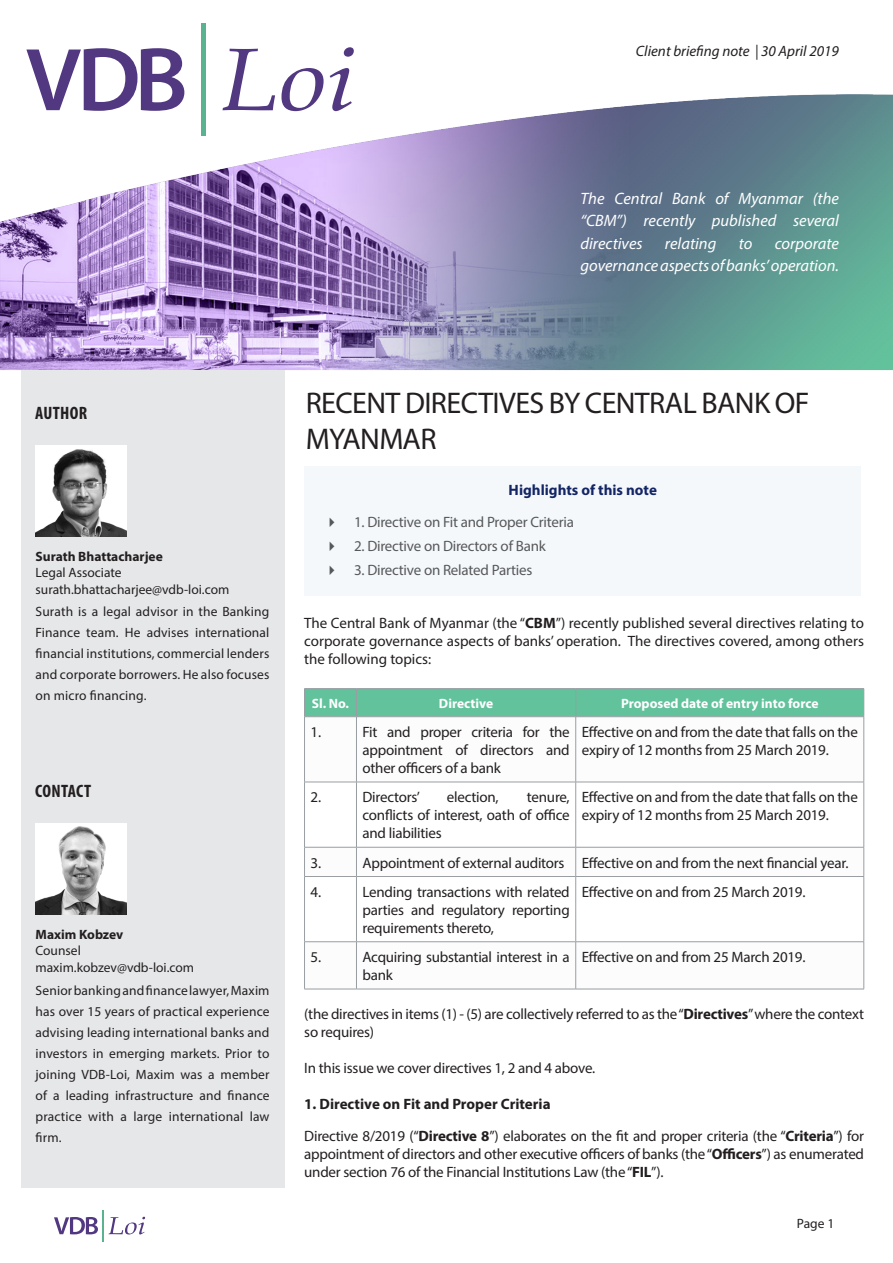
<style>
.page{position:relative;width:893px;height:1263px;background:#fff}
.page>*{position:absolute;margin:0;border:0;box-sizing:border-box;transform-origin:0 0}
.t1{font:30px/36px "Myriad Pro";letter-spacing:-.02em;color:#231f20}
.t2{font:700 condensed 18px "Myriad Pro";letter-spacing:.02em;color:#231f20}
.t3{font:italic 16.5px/22.5px "Myriad Pro";color:#fff;text-align:justify}
.Normal_Para{font:15px/18px "Myriad Pro";letter-spacing:-.015em;color:#231f20;text-align:justify}
.t4{font:15px "Myriad Pro";letter-spacing:-.015em;color:#57585a}
.header_1{font:700 15px "Myriad Pro";color:#231f20}
.t5{font:italic 15px "Myriad Pro";color:#231f20}
.Highlights_Title{font:700 15px "Myriad Pro";color:#132565}
.Normal_Para-2{font:13.5px/21px "Myriad Pro";letter-spacing:.005em;color:#231f20;text-align:justify}
.CellHeaderText{font:700 13.5px "Myriad Pro";color:#fff}
.t6{font:700 13.5px "Myriad Pro";color:#231f20}
.s1{font-weight:700}
</style>
<div class="page">
<svg style="left:54px;top:1217px;width:44px;height:17px"></svg>
<hr style="left:103px;top:1210px;width:1px;height:31px;background:#59b390">
<svg style="left:109px;top:1217px;width:36px;height:17px"></svg>
<img style="left:0;top:48px;width:893px;height:339px">
<div style="left:304px;top:466px;width:556px;height:130px;background:#f5f8fb"></div>
<svg style="left:26px;top:48px;width:158px;height:63px"></svg>
<div style="left:201px;top:23px;width:5px;height:112px;background:#59b390"></div>
<svg style="left:223px;top:49px;width:52px;height:61px"></svg>
<svg style="left:281px;top:68px;width:43px;height:43px"></svg>
<svg style="left:330px;top:47px;width:24px;height:64px"></svg>
<div style="left:21px;top:370px;width:263px;height:818px;background:#e6e7e9"></div>
<img style="left:36px;top:824px;width:90px;height:90px">
<img style="left:36px;top:446px;width:90px;height:90px">
<svg style="left:305px;top:717px;width:559px;height:272px"></svg>
<hr style="left:304px;top:688px;width:52px;height:1px;background:#999ea3">
<hr style="left:356px;top:688px;width:220px;height:1px;background:#999ea3">
<hr style="left:576px;top:688px;width:288px;height:1px;background:#999ea3">
<div style="left:304px;top:689px;width:561px;height:28px;background:#61c29c"></div>
<hr style="left:304px;top:716px;width:52px;height:1px;background:#999ea3">
<hr style="left:304px;top:717px;width:1px;height:65px;background:#999ea3">
<hr style="left:356px;top:716px;width:220px;height:1px;background:#999ea3">
<hr style="left:356px;top:717px;width:1px;height:65px;background:#999ea3">
<hr style="left:576px;top:716px;width:288px;height:1px;background:#999ea3">
<hr style="left:575px;top:717px;width:1px;height:65px;background:#999ea3">
<hr style="left:864px;top:717px;width:1px;height:65px;background:#999ea3">
<hr style="left:304px;top:782px;width:52px;height:1px;background:#999ea3">
<hr style="left:304px;top:782px;width:1px;height:65px;background:#999ea3">
<hr style="left:356px;top:782px;width:220px;height:1px;background:#999ea3">
<hr style="left:356px;top:782px;width:1px;height:65px;background:#999ea3">
<hr style="left:576px;top:782px;width:288px;height:1px;background:#999ea3">
<hr style="left:575px;top:782px;width:1px;height:65px;background:#999ea3">
<hr style="left:864px;top:782px;width:1px;height:65px;background:#999ea3">
<hr style="left:304px;top:847px;width:52px;height:1px;background:#999ea3">
<svg style="left:304px;top:847px;width:1px;height:29px"></svg>
<hr style="left:356px;top:847px;width:220px;height:1px;background:#999ea3">
<svg style="left:356px;top:847px;width:1px;height:29px"></svg>
<hr style="left:576px;top:847px;width:288px;height:1px;background:#999ea3">
<svg style="left:575px;top:847px;width:1px;height:29px"></svg>
<svg style="left:864px;top:847px;width:1px;height:29px"></svg>
<hr style="left:304px;top:876px;width:52px;height:1px;background:#999ea3">
<hr style="left:304px;top:877px;width:1px;height:64px;background:#999ea3">
<hr style="left:356px;top:876px;width:220px;height:1px;background:#999ea3">
<hr style="left:356px;top:877px;width:1px;height:64px;background:#999ea3">
<hr style="left:576px;top:876px;width:288px;height:1px;background:#999ea3">
<hr style="left:575px;top:877px;width:1px;height:64px;background:#999ea3">
<hr style="left:864px;top:877px;width:1px;height:64px;background:#999ea3">
<hr style="left:304px;top:941px;width:52px;height:1px;background:#999ea3">
<hr style="left:304px;top:942px;width:1px;height:47px;background:#999ea3">
<hr style="left:356px;top:941px;width:220px;height:1px;background:#999ea3">
<hr style="left:356px;top:942px;width:1px;height:47px;background:#999ea3">
<hr style="left:576px;top:941px;width:288px;height:1px;background:#999ea3">
<hr style="left:575px;top:942px;width:1px;height:47px;background:#999ea3">
<hr style="left:864px;top:942px;width:1px;height:47px;background:#999ea3">
<hr style="left:304px;top:989px;width:52px;height:1px;background:#999ea3">
<hr style="left:356px;top:989px;width:220px;height:1px;background:#999ea3">
<hr style="left:576px;top:989px;width:288px;height:1px;background:#999ea3">
<p class="t5" style="left:636px;top:41px;width:204px">Client briefing note | 30 April 2019</p>
<p class="t2" style="left:35px;top:401px;width:54px">AUTHOR</p>
<p class="t3" style="left:580px;top:187px;width:260px">The Central Bank of Myanmar (the “CBM”) recently published several directives</p>
<p class="t3" style="left:665px;top:232px;width:53px">relating</p>
<p class="t3" style="left:739px;top:232px;width:15px">to</p>
<p class="t3" style="left:580px;top:232px;width:260px;text-align:right">corporate<br>governance aspects of banks’ operation.</p>
<p class="t1" style="left:306px;top:384px;width:505px">RECENT DIRECTIVES BY CENTRAL BANK OF<br>MYANMAR</p>
<p class="Highlights_Title" style="left:509px;top:480px;width:150px">Highlights of this note</p>
<p class="t4" style="left:354px;top:512px;width:221px">1. Directive on Fit and Proper Criteria</p>
<p class="t4" style="left:354px;top:536px;width:193px">2. Directive on Directors of Bank</p>
<p class="t4" style="left:354px;top:560px;width:180px">3. Directive on Related Parties</p>
<p class="t6" style="left:36px;top:548px;width:129px">Surath Bhattacharjee</p>
<p class="Normal_Para-2" style="left:36px;top:562px;width:88px">Legal Associate</p>
<p class="Normal_Para-2" style="left:36px;top:578px;width:195px">surath.bhattacharjee@vdb-loi.com</p>
<p class="Normal_Para-2" style="left:36px;top:601px;width:235px">Surath is a legal advisor in the Banking Finance team. He advises international financial institutions, commercial lenders and corporate borrowers. He also focuses on micro financing.</p>
<p class="Normal_Para" style="left:304px;top:614px;width:561px">The Central Bank of Myanmar (the “<span class="s1">CBM</span>”) recently published several directives relating to corporate governance aspects of banks’ operation. The directives covered, among others the following topics:</p>
<p class="CellHeaderText" style="left:312px;top:694px;width:39px">Sl. No.</p>
<p class="CellHeaderText" style="left:439px;top:694px;width:56px">Directive</p>
<p class="CellHeaderText" style="left:621px;top:694px;width:199px">Proposed date of entry into force</p>
<p class="Normal_Para" style="left:311px;top:723px;width:12px">1.</p>
<p class="Normal_Para" style="left:362px;top:723px;width:209px">Fit and proper criteria for the appointment of directors and other officers of a bank</p>
<p class="Normal_Para" style="left:582px;top:723px;width:278px">Effective on and from the date that falls on the expiry of 12 months from 25 March 2019.</p>
<p class="Normal_Para" style="left:311px;top:788px;width:12px">2.</p>
<p class="Normal_Para" style="left:362px;top:788px;width:59px">Directors’</p>
<p class="Normal_Para" style="left:447px;top:788px;width:53px">election,</p>
<p class="t2" style="left:35px;top:779px;width:58px">CONTACT</p>
<p class="Normal_Para" style="left:362px;top:788px;width:209px;text-indent:164px">tenure, conflicts of interest, oath of office and liabilities</p>
<p class="Normal_Para" style="left:582px;top:788px;width:278px">Effective on and from the date that falls on the expiry of 12 months from 25 March 2019.</p>
<p class="t6" style="left:36px;top:926px;width:89px">Maxim Kobzev</p>
<p class="Normal_Para-2" style="left:36px;top:940px;width:47px">Counsel</p>
<p class="Normal_Para-2" style="left:36px;top:956px;width:160px">maxim.kobzev@vdb-loi.com</p>
<p class="Normal_Para-2" style="left:36px;top:980px;width:236px">Senior banking and finance lawyer, Maxim has over 15 years of practical experience advising leading international banks and investors in emerging markets. Prior to joining VDB-Loi, Maxim was a member of a leading infrastructure and finance practice with a large international law firm.</p>
<p class="Normal_Para" style="left:311px;top:853px;width:12px">3.</p>
<p class="Normal_Para" style="left:362px;top:853px;width:204px">Appointment of external auditors</p>
<p class="Normal_Para" style="left:582px;top:853px;width:268px">Effective on and from the next financial year.</p>
<p class="Normal_Para" style="left:311px;top:882px;width:12px">4.</p>
<p class="Normal_Para" style="left:362px;top:882px;width:209px">Lending transactions with related parties and regulatory reporting requirements thereto,</p>
<p class="Normal_Para" style="left:582px;top:882px;width:225px">Effective on and from 25 March 2019.</p>
<p class="Normal_Para" style="left:311px;top:948px;width:12px">5.</p>
<p class="Normal_Para" style="left:362px;top:948px;width:209px">Acquiring substantial interest in a bank</p>
<p class="Normal_Para" style="left:582px;top:948px;width:225px">Effective on and from 25 March 2019.</p>
<p class="Normal_Para" style="left:304px;top:1005px;width:561px">(the directives in items (1) - (5) are collectively referred to as the “<span class="s1">Directives</span>” where the context so requires)</p>
<p class="Normal_Para" style="left:304px;top:1059px;width:292px">In this issue we cover directives 1, 2 and 4 above.</p>
<p class="header_1" style="left:304px;top:1094px;width:248px">1. Directive on Fit and Proper Criteria</p>
<p class="Normal_Para" style="left:304px;top:1126px;width:561px">Directive 8/2019 (“<span class="s1">Directive 8</span>”) elaborates on the fit and proper criteria (the “<span class="s1">Criteria</span>”) for appointment of directors and other executive officers of banks (the “<span class="s1">Officers</span>”) as enumerated under section 76 of the Financial Institutions Law (the “<span class="s1">FIL</span>”).</p>
<p class="Normal_Para-2" style="left:797px;top:1213px;width:39px">Page 1</p>
</div>
